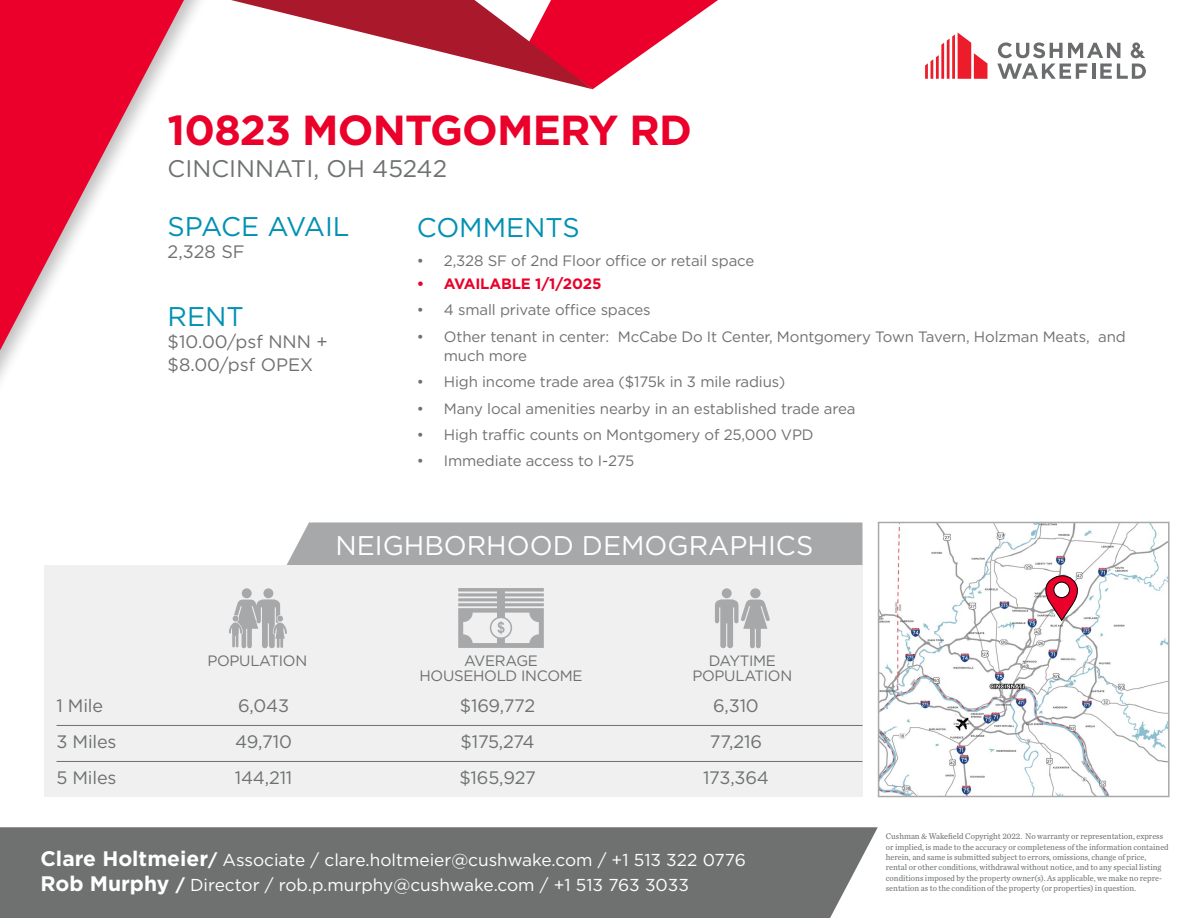
<style>
.page{position:relative;width:1188px;height:918px;background:#fff}
.page>*{position:absolute;margin:0;border:0;box-sizing:border-box;transform-origin:0 0}
.t1{font:700 42px "Gotham";letter-spacing:-.02em;color:#ea002a}
.t2{font:27px "Gotham";color:#fff}
.t3{font:27px "Gotham";color:#0091b3}
.t4{font:27px "Gotham";letter-spacing:-.02em;color:#0091b3}
.t5{font:24px "Gotham";color:#6f7171}
.t6{font:18px/22.5px "Gotham";letter-spacing:-.01em;color:#6f7171}
.t7{font:17.25px/25.2px "Gotham";color:#fff}
.t8{font:15px/15px "Gotham";letter-spacing:-.01em;color:#6f7171;text-align:center}
.t9{font:700 15px "Gotham";letter-spacing:-.01em;color:#ea002a}
.t10{font:8.7px/10.4px "Chronicle Text G2";color:#6f7171;scale:.95 1}
.s1{font-weight:700;font-size:21px}
.s2{font-weight:700}
</style>
<div class="page">
<svg style="left:284px;top:0;width:220px;height:68px;fill:#aa182c"></svg>
<svg style="left:0;top:0;width:267px;height:380px"></svg>
<div style="left:0;top:827px;width:878px;height:91px;background:#6f7171"></div>
<svg style="left:504px;top:0;width:483px;height:89px"></svg>
<svg style="left:997px;top:42px;width:149px;height:37px"></svg>
<svg style="left:286px;top:522px;width:592px;height:44px;background:#acacae"></svg>
<div style="left:44px;top:565px;width:818px;height:231px;background:#f0f0f1"></div>
<div style="left:242px;top:588px;width:10px;height:10px;background:#a7a8aa;border-radius:50%"></div>
<div style="left:263px;top:588px;width:10px;height:10px;background:#a7a8aa;border-radius:50%"></div>
<svg style="left:229px;top:599px;width:58px;height:49px"></svg>
<svg style="left:458px;top:588px;width:86px;height:60px"></svg>
<div style="left:722px;top:588px;width:10px;height:10px;background:#a7a8aa;border-radius:50%"></div>
<div style="left:750px;top:588px;width:11px;height:10px;background:#a7a8aa;border-radius:50%"></div>
<svg style="left:715px;top:599px;width:55px;height:49px"></svg>
<hr style="left:56px;top:725px;width:807px;height:1px;background:#6f7171">
<hr style="left:56px;top:761px;width:807px;height:1px;background:#6f7171">
<img style="left:881px;top:525px;width:286px;height:269px">
<div style="left:878px;top:522px;width:292px;height:275px;border:2px solid #aaa9aa"></div>
<svg style="left:1045px;top:575px;width:34px;height:46px"></svg>
<div style="left:1054px;top:582px;width:15px;height:16px;background:#fff;border-radius:50%"></div>
<div style="left:1054px;top:582px;width:16px;height:16px;border:1px solid #000;border-radius:50%"></div>
<h1 class="t1" style="left:168px;top:103px;width:526px">10823 MONTGOMERY RD</h1>
<h3 class="t5" style="left:168px;top:153px;width:281px">CINCINNATI, OH 45242</h3>
<h2 class="t4" style="left:168px;top:209px;width:183px">SPACE AVAIL</h2>
<h3 class="t6" style="left:168px;top:240px;width:79px">2,328 SF</h3>
<h2 class="t3" style="left:168px;top:299px;width:78px">RENT</h2>
<h3 class="t6" style="left:168px;top:330px;width:162px">$10.00/psf NNN + $8.00/psf OPEX</h3>
<h2 class="t3" style="left:417px;top:210px;width:165px">COMMENTS</h2>
<h3 class="t8" style="left:417px;top:253px;width:339px">• 2,328 SF of 2nd Floor office or retail space</h3>
<h3 class="t9" style="left:417px;top:274px;width:186px">• AVAILABLE 1/1/2025</h3>
<h3 class="t8" style="left:417px;top:302px;width:235px">• 4 small private office spaces</h3>
<h3 class="t8" style="left:444px;top:326px;width:684px;line-height:19.5px;text-align:left;text-indent:-27px">• Other tenant in center: McCabe Do It Center, Montgomery Town Tavern, Holzman Meats, and much more</h3>
<h3 class="t8" style="left:417px;top:374px;width:370px">• High income trade area ($175k in 3 mile radius)</h3>
<h3 class="t8" style="left:417px;top:400px;width:440px">• Many local amenities nearby in an established trade area</h3>
<h3 class="t8" style="left:417px;top:427px;width:398px">• High traffic counts on Montgomery of 25,000 VPD</h3>
<h3 class="t8" style="left:417px;top:453px;width:219px">• Immediate access to I-275</h3>
<h2 class="t2" style="left:335px;top:528px;width:479px">NEIGHBORHOOD DEMOGRAPHICS</h2>
<h3 class="t8" style="left:207px;top:653px;width:101px">POPULATION</h3>
<h3 class="t8" style="left:419px;top:653px;width:165px">AVERAGE<br>HOUSEHOLD INCOME</h3>
<h3 class="t8" style="left:692px;top:653px;width:101px">DAYTIME<br>POPULATION</h3>
<h3 class="t6" style="left:56px;top:694px;width:48px">1 Mile</h3>
<h3 class="t6" style="left:238px;top:694px;width:52px">6,043</h3>
<h3 class="t6" style="left:460px;top:694px;width:77px">$169,772</h3>
<h3 class="t6" style="left:713px;top:694px;width:47px">6,310</h3>
<h3 class="t6" style="left:56px;top:730px;width:62px">3 Miles</h3>
<h3 class="t6" style="left:235px;top:730px;width:58px">49,710</h3>
<h3 class="t6" style="left:461px;top:730px;width:76px">$175,274</h3>
<h3 class="t6" style="left:710px;top:730px;width:54px">77,216</h3>
<h3 class="t6" style="left:56px;top:766px;width:62px">5 Miles</h3>
<h3 class="t6" style="left:235px;top:766px;width:59px">144,211</h3>
<h3 class="t6" style="left:459px;top:766px;width:78px">$165,927</h3>
<h3 class="t6" style="left:703px;top:766px;width:67px">173,364</h3>
<h3 class="t7" style="left:40px;top:847px;width:707px"><span class="s1">Clare Holtmeier</span><span class="s2">/</span> Associate / clare.holtmeier@cushwake.com / +1 513 322 0776<br><span class="s1">Rob Murphy</span> <span class="s2">/</span> Director / rob.p.murphy@cushwake.com / +1 513 763 3033</h3>
<p class="t10" style="left:886px;top:831px;width:299px">Cushman &amp; Wakefield Copyright 2022. No warranty or representation, express or implied, is made to the accuracy or completeness of the information contained herein, and same is submitted subject to errors, omissions, change of price, rental or other conditions, withdrawal without notice, and to any special listing conditions imposed by the property owner(s). As applicable, we make no repre&shy;sentation as to the condition of the property (or properties) in question.</p>
</div>
